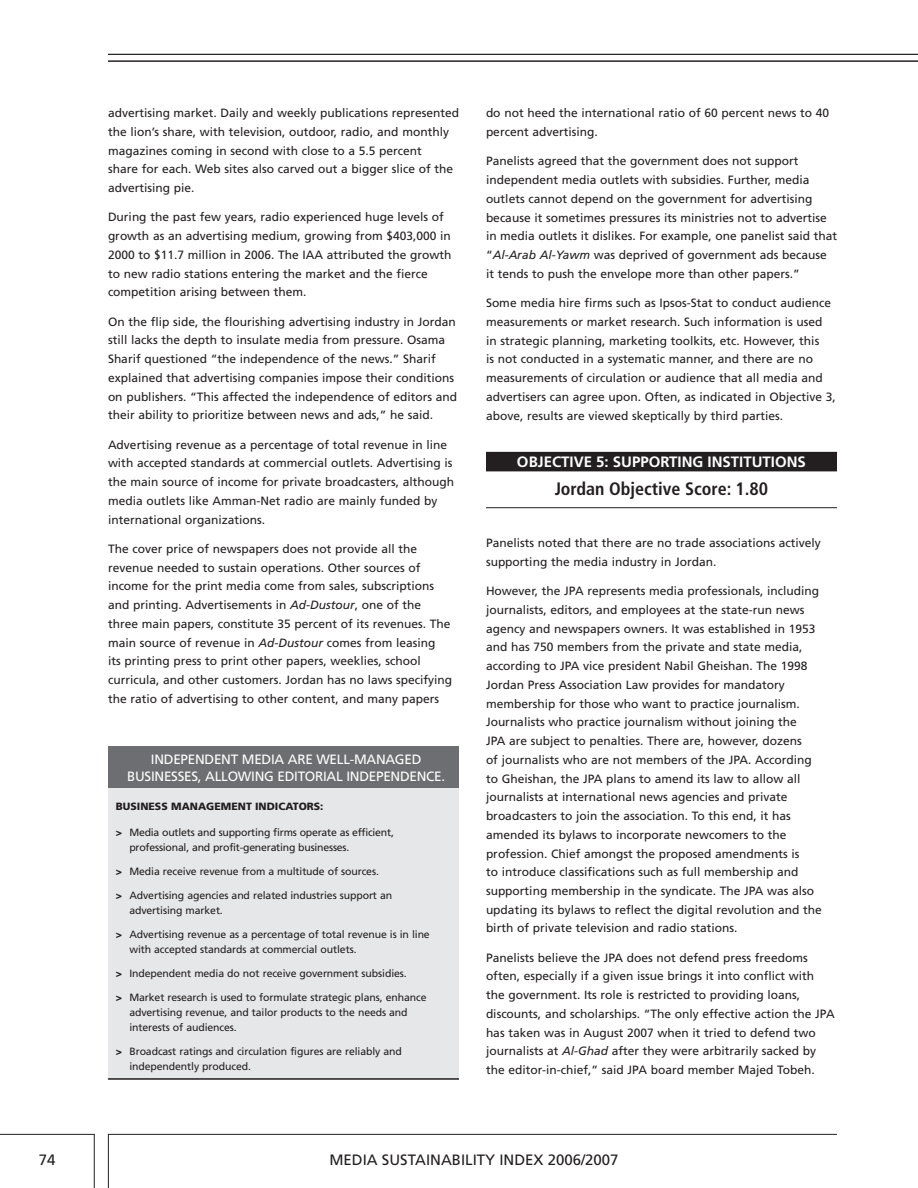
<style>
.page{position:relative;width:918px;height:1188px;background:#fff}
.page>*{position:absolute;margin:0;border:0;box-sizing:border-box;transform-origin:0 0}
.t1{font:700 condensed 18px "Frutiger";color:#231f20}
.t2{font:15px "Frutiger";color:#231f20}
.t3{font:700 15px "Frutiger";color:#fff}
.t4{font:13.5px "Frutiger";letter-spacing:-.02em;color:#fff}
.t5{font:12px/18.8px "Frutiger";color:#231f20}
.t6{font:10.5px/15px "Frutiger";letter-spacing:-.01em;color:#231f20}
.t7{font:900 10.5px "Frutiger";color:#231f20}
.s1{font-style:italic}
.s2{font-weight:900}
</style>
<div class="page">
<hr style="left:108px;top:1134px;width:729px;height:1px;background:#231f20">
<hr style="left:0;top:1134px;width:94px;height:1px;background:#231f20">
<hr style="left:94px;top:1134px;width:1px;height:54px;background:#231f20">
<hr style="left:108px;top:1134px;width:1px;height:54px;background:#231f20">
<hr style="left:108px;top:61px;width:810px;height:1px;background:#231f20">
<hr style="left:108px;top:54px;width:810px;height:1px;background:#231f20">
<div style="left:486px;top:452px;width:351px;height:15px;background:#231f20"></div>
<div style="left:486px;top:466px;width:351px;height:5px;background:#231f20"></div>
<hr style="left:486px;top:507px;width:351px;height:1px;background:#231f20">
<div style="left:108px;top:781px;width:351px;height:299px;background:#e6e7e8"></div>
<div style="left:108px;top:747px;width:351px;height:41px;background:#6d6e71"></div>
<hr style="left:108px;top:1078px;width:351px;height:2px;background:#231f20">
<p class="t5" style="left:108px;top:104px;width:353px">advertising market. Daily and weekly publications represented the lion’s share, with television, outdoor, radio, and monthly magazines coming in second with close to a 5.5 percent<br>share for each. Web sites also carved out a bigger slice of the advertising pie.</p>
<p class="t5" style="left:108px;top:208px;width:345px">During the past few years, radio experienced huge levels of growth as an advertising medium, growing from $403,000 in 2000 to $11.7 million in 2006. The IAA attributed the growth to new radio stations entering the market and the fierce competition arising between them.</p>
<p class="t5" style="left:108px;top:312px;width:351px">On the flip side, the flourishing advertising industry in Jordan still lacks the depth to insulate media from pressure. Osama Sharif questioned “the independence of the news.” Sharif explained that advertising companies impose their conditions on publishers. “This affected the independence of editors and their ability to prioritize between news and ads,” he said.</p>
<p class="t5" style="left:108px;top:435px;width:348px">Advertising revenue as a percentage of total revenue in line with accepted standards at commercial outlets. Advertising is the main source of income for private broadcasters, although media outlets like Amman-Net radio are mainly funded by international organizations.</p>
<p class="t5" style="left:108px;top:539px;width:346px">The cover price of newspapers does not provide all the revenue needed to sustain operations. Other sources of income for the print media come from sales, subscriptions and printing. Advertisements in <span class="s1">Ad-Dustour</span>, one of the three main papers, constitute 35 percent of its revenues. The main source of revenue in <span class="s1">Ad-Dustour</span> comes from leasing<br>its printing press to print other papers, weeklies, school curricula, and other customers. Jordan has no laws specifying the ratio of advertising to other content, and many papers</p>
<p class="t4" style="left:151px;top:752px;width:270px">Independent media are well-managed</p>
<p class="t4" style="left:127px;top:768px;width:8px">busi</p>
<p class="t4" style="left:155px;top:768px;width:292px">nesses, allowi ng editorial i ndependence.</p>
<p class="t7" style="left:116px;top:800px;width:209px">BUSINESS MANAGEMENT INDICATORS:</p>
<p class="t6" style="left:129px;top:824px;width:266px;text-indent:-14px"><span class="s2">&gt;</span> Media outlets and supporting firms operate as efficient, professional, and profit-generating businesses.</p>
<p class="t6" style="left:116px;top:863px;width:265px"><span class="s2">&gt;</span> Media receive revenue from a multitude of sources.</p>
<p class="t6" style="left:129px;top:887px;width:264px;text-indent:-14px"><span class="s2">&gt;</span> Advertising agencies and related industries support an advertising market.</p>
<p class="t6" style="left:129px;top:926px;width:302px;text-indent:-14px"><span class="s2">&gt;</span> Advertising revenue as a percentage of total revenue is in line with accepted standards at commercial outlets.</p>
<p class="t6" style="left:116px;top:965px;width:292px"><span class="s2">&gt;</span> Independent media do not receive government subsidies.</p>
<p class="t6" style="left:129px;top:989px;width:299px;text-indent:-14px"><span class="s2">&gt;</span> Market research is used to formulate strategic plans, enhance advertising revenue, and tailor products to the needs and interests of audiences.</p>
<p class="t6" style="left:129px;top:1044px;width:274px;text-indent:-14px"><span class="s2">&gt;</span> Broadcast ratings and circulation figures are reliably and independently produced.</p>
<p class="t5" style="left:486px;top:104px;width:345px">do not heed the international ratio of 60 percent news to 40 percent advertising.</p>
<p class="t5" style="left:486px;top:152px;width:353px">Panelists agreed that the government does not support independent media outlets with subsidies. Further, media outlets cannot depend on the government for advertising because it sometimes pressures its ministries not to advertise in media outlets it dislikes. For example, one panelist said that “<span class="s1">Al-Arab Al-Yawm</span> was deprived of government ads because it tends to push the envelope more than other papers.”</p>
<p class="t5" style="left:486px;top:293px;width:351px">Some media hire firms such as Ipsos-Stat to conduct audience measurements or market research. Such information is used in strategic planning, marketing toolkits, etc. However, this<br>is not conducted in a systematic manner, and there are no measurements of circulation or audience that all media and advertisers can agree upon. Often, as indicated in Objective 3, above, results are viewed skeptically by third parties.</p>
<p class="t3" style="left:517px;top:453px;width:21px">OBJECTIVE</p>
<p class="t3" style="left:596px;top:453px;width:35px">5: SUPPORTING</p>
<p class="t3" style="left:708px;top:453px;width:14px">INSTITUTIONS</p>
<h1 class="t1" style="left:555px;top:478px;width:215px">Jordan Objective Score: 1.80</h1>
<p class="t5" style="left:486px;top:533px;width:336px">Panelists noted that there are no trade associations actively supporting the media industry in Jordan.</p>
<p class="t5" style="left:486px;top:581px;width:337px">However, the JPA represents media professionals, including journalists, editors, and employees at the state-run news agency and newspapers owners. It was established in 1953 and has 750 members from the private and state media, according to JPA vice president Nabil Gheishan. The 1998<br>Jordan Press Association Law provides for mandatory membership for those who want to practice journalism.<br>Journalists who practice journalism without joining the<br>JPA are subject to penalties. There are, however, dozens<br>of journalists who are not members of the JPA. According to Gheishan, the JPA plans to amend its law to allow all journalists at international news agencies and private broadcasters to join the association. To this end, it has amended its bylaws to incorporate newcomers to the profession. Chief amongst the proposed amendments is<br>to introduce classifications such as full membership and supporting membership in the syndicate. The JPA was also updating its bylaws to reflect the digital revolution and the birth of private television and radio stations.</p>
<p class="t5" style="left:486px;top:948px;width:350px">Panelists believe the JPA does not defend press freedoms often, especially if a given issue brings it into conflict with the government. Its role is restricted to providing loans, discounts, and scholarships. “The only effective action the JPA has taken was in August 2007 when it tried to defend two journalists at <span class="s1">Al-Ghad</span> after they were arbitrarily sacked by the editor-in-chief,” said JPA board member Majed Tobeh.</p>
<p class="t2" style="left:39px;top:1151px;width:18px">74</p>
<p class="t2" style="left:329px;top:1151px;width:291px">ME DIA SUSTAINABILITY IN DEX 2006/2007</p>
</div>
